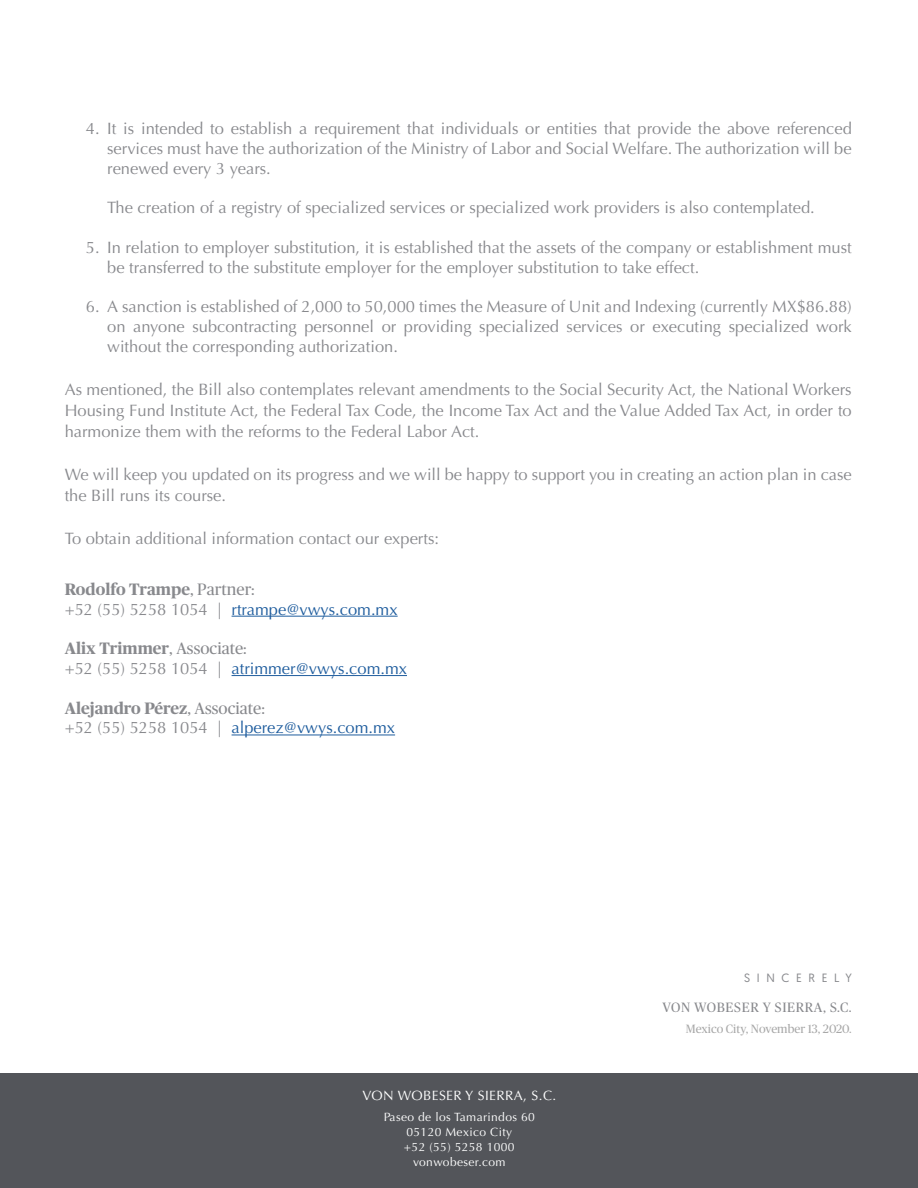
<style>
.page{position:relative;width:918px;height:1188px;background:#fff}
.page>*{position:absolute;margin:0;border:0;box-sizing:border-box;transform-origin:0 0}
.INCISO_1{font:16.5px/19.8px "Optima";color:#88898d;text-align:justify}
.texto_general{font:16.5px/21.3px "Optima";color:#88898d;text-align:justify}
.t1{font:16.5px "Optima";color:#1f5d9e}
.t2{font:700 16.5px "Publico";color:#88898d}
.t3{font:13.5px "Publico";letter-spacing:.05em;color:#88898d}
.t4{font:13.5px "Optima";letter-spacing:.03em;color:#fff}
.t5{font:12px "Optima";letter-spacing:.03em;color:#fff}
.t6{font:12px "Publico";color:#a8a8a8}
.t7{font:12px "Geomanist";letter-spacing:.56em;color:#88898d}
.s1{font-weight:400}
.s2{color:#88898d}
</style>
<div class="page">
<hr style="left:232px;top:616px;width:166px;height:1px;background:#1f5d9e">
<hr style="left:232px;top:675px;width:175px;height:1px;background:#1f5d9e">
<hr style="left:232px;top:735px;width:163px;height:1px;background:#1f5d9e">
<div style="left:0;top:1074px;width:918px;height:114px;background:#53555a"></div>
<p class="INCISO_1" style="left:107px;top:119px;width:746px;text-indent:-21px">4. It is intended to establish a requirement that individuals or entities that provide the above referenced services must have the authorization of the Ministry of Labor and Social Welfare. The authorization will be renewed every 3 years.</p>
<p class="INCISO_1" style="left:107px;top:198px;width:709px">The creation of a registry of specialized services or specialized work providers is also contemplated.</p>
<p class="INCISO_1" style="left:107px;top:238px;width:746px;text-indent:-21px">5. In relation to employer substitution, it is established that the assets of the company or establishment must be transferred to the substitute employer for the employer substitution to take effect.</p>
<p class="INCISO_1" style="left:107px;top:297px;width:746px;text-indent:-21px">6. A sanction is established of 2,000 to 50,000 times the Measure of Unit and Indexing (currently MX$86.88) on anyone subcontracting personnel or providing specialized services or executing specialized work without the corresponding authorization.</p>
<p class="texto_general" style="left:65px;top:379px;width:789px">As mentioned, the Bill also contemplates relevant amendments to the Social Security Act, the National Workers Housing Fund Institute Act, the Federal Tax Code, the Income Tax Act and the Value Added Tax Act, in order to harmonize them with the reforms to the Federal Labor Act.</p>
<p class="texto_general" style="left:65px;top:464px;width:789px">We will keep you updated on its progress and we will be happy to support you in creating an action plan in case the Bill runs its course.</p>
<p class="texto_general" style="left:65px;top:528px;width:376px">To obtain additional information contact our experts:</p>
<p class="t2" style="left:65px;top:577px;width:192px">Rodolfo Trampe<span class="s1">, Partner:</span></p>
<p class="t1" style="left:65px;top:599px;width:334px"><span class="s2">+52 (55) 5258 1054 |</span> rtrampe@vwys.com.mx</p>
<p class="t2" style="left:65px;top:637px;width:184px">Alix Trimmer<span class="s1">, Associate:</span></p>
<p class="t1" style="left:65px;top:659px;width:344px"><span class="s2">+52 (55) 5258 1054 |</span> atrimmer@vwys.com.mx</p>
<p class="t2" style="left:65px;top:696px;width:202px">Alejandro Pérez<span class="s1">, Associate:</span></p>
<p class="t1" style="left:65px;top:718px;width:332px"><span class="s2">+52 (55) 5258 1054 |</span> alperez@vwys.com.mx</p>
<p class="t4" style="left:362px;top:1088px;width:195px">VON WOBESER Y SIERRA, S.C.</p>
<p class="t5" style="left:384px;top:1110px;width:153px">Paseo de los Tamarindos 60</p>
<p class="t5" style="left:407px;top:1125px;width:107px">05120 Mexico City</p>
<p class="t5" style="left:404px;top:1140px;width:112px">+52 (55) 5258 1000</p>
<p class="t5" style="left:413px;top:1155px;width:94px">vonwobeser.com</p>
<p class="t7" style="left:744px;top:970px;width:109px">SINCERELY</p>
<p class="t3" style="left:662px;top:998px;width:191px">VON WOBESER Y SIERRA, S.C.</p>
<p class="t6" style="left:686px;top:1020px;width:167px">Mexico City, November 13, 2020.</p>
</div>
